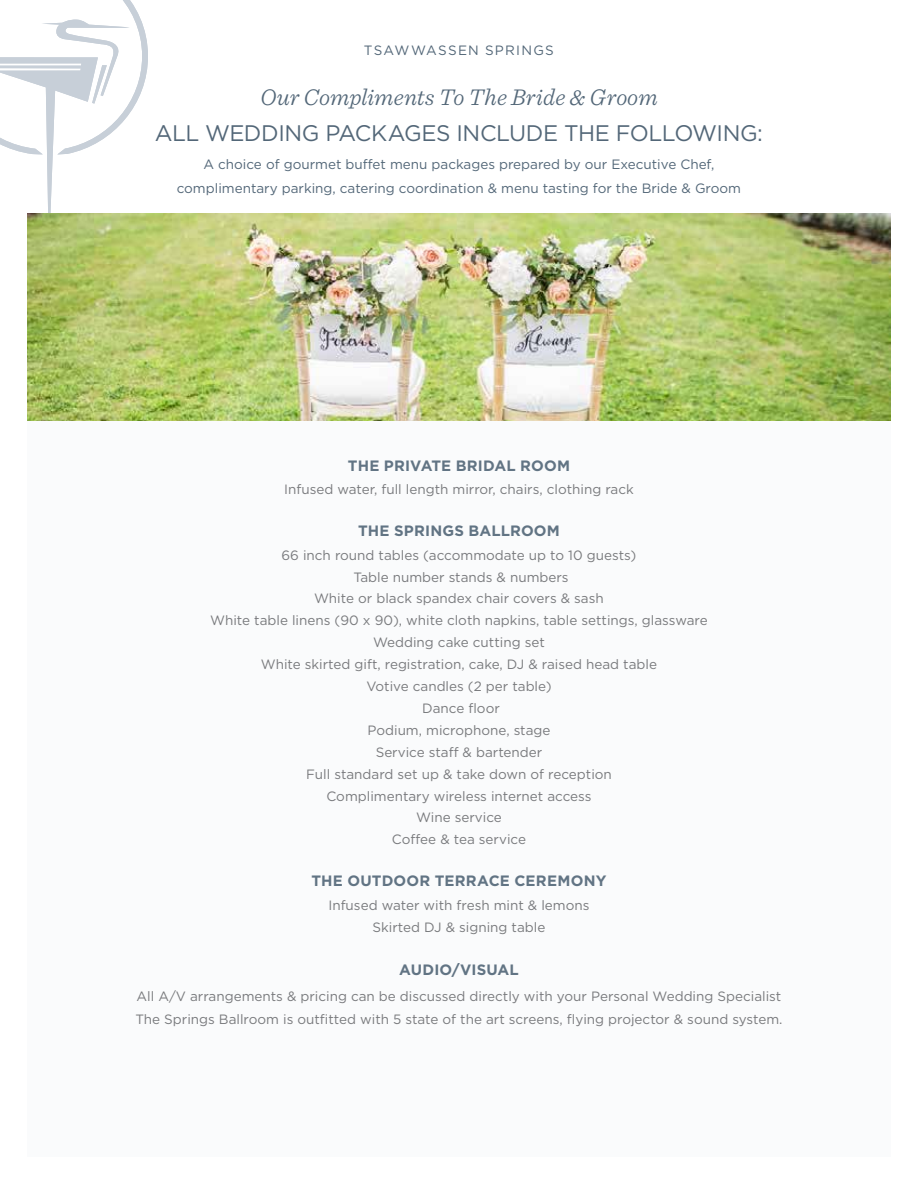
<style>
.page{position:relative;width:918px;height:1188px;background:#fff}
.page>*{position:absolute;margin:0;border:0;box-sizing:border-box;transform-origin:0 0}
.t1{font:italic 300 23.85px "Sentinel";color:#536778}
.t2{font:22.5px "Gotham";letter-spacing:-.015em;color:#536778}
.t3{font:700 15px "Gotham";letter-spacing:.01em;color:#536778}
.t4{font:13.5px/21.9px "Gotham";color:#6d6e71;text-align:center}
.t5{font:13.5px/23.9px "Gotham";color:#536778;text-align:center}
.t6{font:13.5px "Gotham";letter-spacing:.09em;color:#536778}
</style>
<div class="page">
<svg style="left:0;top:0;width:148px;height:214px"></svg>
<div style="left:27px;top:418px;width:864px;height:739px;background:#fafbfc"></div>
<img style="left:27px;top:214px;width:864px;height:206px">
<p class="t6" style="left:364px;top:42px;width:191px">TSAWWASSEN SPRINGS</p>
<h1 class="t1" style="left:260px;top:79px;width:399px">Our Compliments To The Bride &amp; Groom</h1>
<h2 class="t2" style="left:155px;top:118px;width:610px">ALL WEDDING PACKAGES INCLUDE THE FOLLOWING:</h2>
<p class="t5" style="left:177px;top:152px;width:566px">A choice of gourmet buffet menu packages prepared by our Executive Chef, complimentary parking, catering coordination &amp; menu tasting for the Bride &amp; Groom</p>
<p class="t3" style="left:348px;top:456px;width:224px">THE PRIVATE BRIDAL ROOM</p>
<p class="t4" style="left:284px;top:478px;width:351px">Infused water, full length mirror, chairs, clothing rack</p>
<p class="t3" style="left:358px;top:521px;width:203px">THE SPRINGS BALLROOM</p>
<p class="t4" style="left:210px;top:544px;width:499px">66 inch round tables (accommodate up to 10 guests)<br>Table number stands &amp; numbers<br>White or black spandex chair covers &amp; sash<br>White table linens (90 x 90), white cloth napkins, table settings, glassware Wedding cake cutting set<br>White skirted gift, registration, cake, DJ &amp; raised head table<br>Votive candles (2 per table)<br>Dance floor<br>Podium, microphone, stage<br>Service staff &amp; bartender<br>Full standard set up &amp; take down of reception<br>Complimentary wireless internet access<br>Wine service<br>Coffee &amp; tea service</p>
<p class="t3" style="left:312px;top:871px;width:296px">THE OUTDOOR TERRACE CEREMONY</p>
<p class="t4" style="left:328px;top:894px;width:263px">Infused water with fresh mint &amp; lemons<br>Skirted DJ &amp; signing table</p>
<p class="t3" style="left:399px;top:959px;width:121px">AUDIO/VISUAL</p>
<p class="t4" style="left:135px;top:984px;width:649px;line-height:23.4px;text-align:left">All A/V arrangements &amp; pricing can be discussed directly with your Personal Wedding Specialist<br>The Springs Ballroom is outfitted with 5 state of the art screens, flying projector &amp; sound system.</p>
</div>
